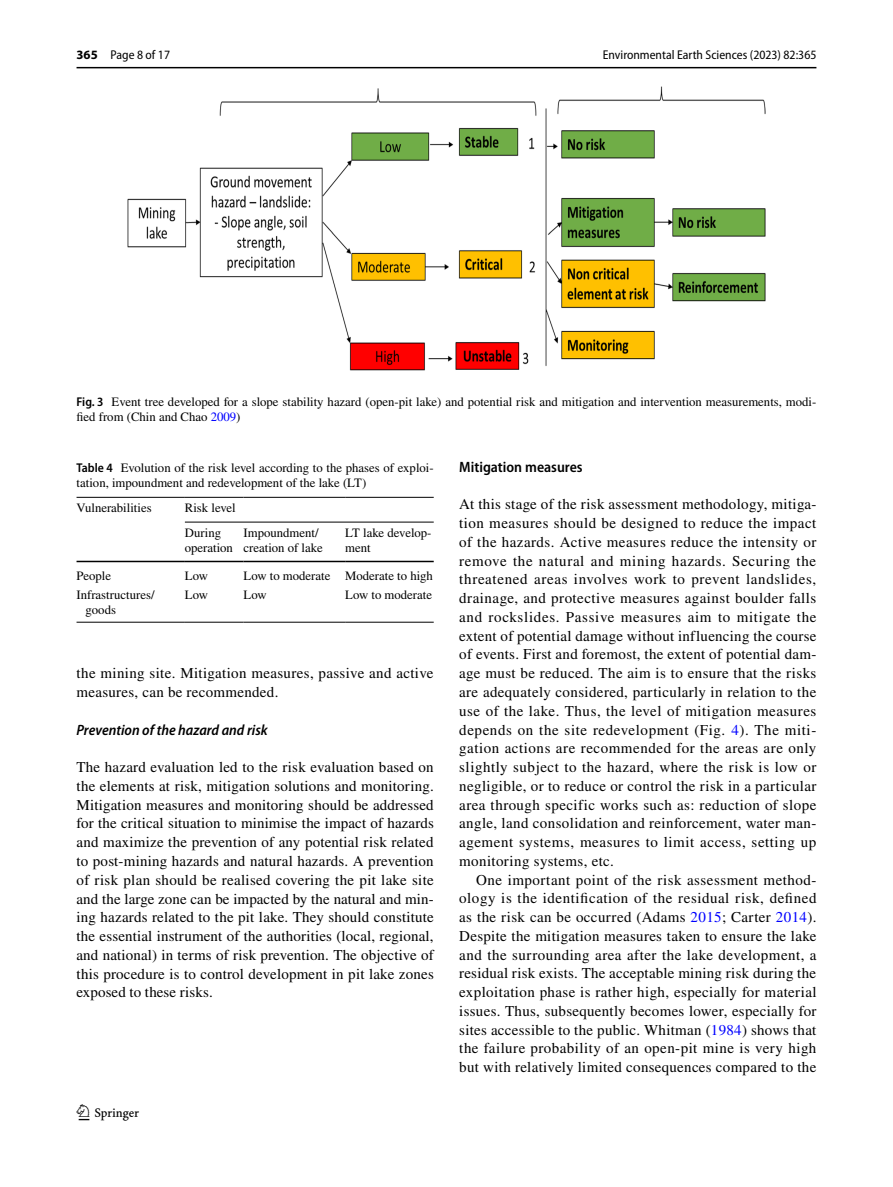
<style>
.page{position:relative;width:893px;height:1187px;background:#fff}
.page>*{position:absolute;margin:0;border:0;box-sizing:border-box;transform-origin:0 0}
.t1{font:22.5px "Springnew Regular 2";color:#000}
.t2{font:15px/18.8px "STIX";letter-spacing:.02em;color:#000;text-align:justify}
.t3{font:italic 600 semi-condensed 15px "Myriad Pro";color:#000}
.t4{font:600 semi-condensed 15px "Myriad Pro";color:#000}
.t5{font:12.75px/15px "STIX";color:#000}
.t6{font:semi-condensed 12.75px "Myriad Pro";color:#000}
.s1{font-weight:700;font-stretch:normal}
.s2{font-family:"Myriad Pro";font-weight:600;font-stretch:semi-condensed}
.s3{color:#00f}
</style>
<div class="page">
<hr style="left:77px;top:67px;width:739px;height:1px;background:#000">
<img style="left:127px;top:87px;width:638px;height:283px">
<hr style="left:77px;top:497px;width:108px;height:1px;background:#000">
<hr style="left:77px;top:560px;width:108px;height:2px;background:#000">
<hr style="left:185px;top:497px;width:59px;height:1px;background:#000">
<hr style="left:244px;top:497px;width:101px;height:1px;background:#000">
<hr style="left:345px;top:497px;width:89px;height:1px;background:#000">
<hr style="left:185px;top:560px;width:59px;height:2px;background:#000">
<hr style="left:244px;top:560px;width:101px;height:2px;background:#000">
<hr style="left:345px;top:560px;width:89px;height:2px;background:#000">
<hr style="left:77px;top:621px;width:108px;height:1px;background:#000">
<hr style="left:185px;top:621px;width:59px;height:1px;background:#000">
<hr style="left:244px;top:621px;width:101px;height:1px;background:#000">
<hr style="left:345px;top:621px;width:89px;height:1px;background:#000">
<hr style="left:185px;top:521px;width:249px;height:1px;background:#000">
<p class="t6" style="left:77px;top:48px;width:95px"><span class="s1">365</span> Page 8 of 17</p>
<p class="t6" style="left:603px;top:48px;width:215px">Environmental Earth Sciences (2023) 82:365</p>
<p class="t5" style="left:77px;top:395px;width:741px"><span class="s2">Fig. 3</span> Event tree developed for a slope stability hazard (open-pit lake) and potential risk and mitigation and intervention measurements, modi&shy;fied from (Chin and Chao <span class="s3">2009</span>)</p>
<p class="t5" style="left:77px;top:461px;width:359px"><span class="s2">Table 4</span> Evolution of the risk level according to the phases of exploi&shy;tation, impoundment and redevelopment of the lake (LT)</p>
<p class="t5" style="left:77px;top:501px;width:77px">Vulnerabilities</p>
<p class="t5" style="left:185px;top:496px;width:52px;line-height:24.5px">Risk level<br>During</p>
<p class="t5" style="left:185px;top:540px;width:50px">operation</p>
<p class="t4" style="left:459px;top:458px;width:125px">Mitigation measures</p>
<p class="t2" style="left:459px;top:496px;width:359px">At this stage of the risk assessment methodology, mitiga&shy;tion measures should be designed to reduce the impact of the hazards. Active measures reduce the intensity or remove the natural and mining hazards. Securing the threatened areas involves work to prevent landslides, drainage, and protective measures against boulder falls and rockslides. Passive measures aim to mitigate the extent of potential damage without influencing the course of events. First and foremost, the extent of potential dam&shy;age must be reduced. The aim is to ensure that the risks are adequately considered, particularly in relation to the use of the lake. Thus, the level of mitigation measures depends on the site redevelopment (Fig. <span class="s3">4</span>). The miti&shy;gation actions are recommended for the areas are only slightly subject to the hazard, where the risk is low or negligible, or to reduce or control the risk in a particular area through specific works such as: reduction of slope angle, land consolidation and reinforcement, water man&shy;agement systems, measures to limit access, setting up monitoring systems, etc.</p>
<p class="t2" style="left:459px;top:871px;width:359px;text-indent:17px">One important point of the risk assessment method&shy;ology is the identification of the residual risk, defined as the risk can be occurred (Adams <span class="s3">2015</span>; Carter <span class="s3">2014</span>).<br>Despite the mitigation measures taken to ensure the lake and the surrounding area after the lake development, a residual risk exists. The acceptable mining risk during the exploitation phase is rather high, especially for material issues. Thus, subsequently becomes lower, especially for sites accessible to the public. Whitman (<span class="s3">1984</span>) shows that the failure probability of an open-pit mine is very high but with relatively limited consequences compared to the</p>
<p class="t5" style="left:244px;top:525px;width:81px">Impoundment/ creation of lake</p>
<p class="t5" style="left:345px;top:525px;width:88px">LT lake develop&shy;ment</p>
<p class="t5" style="left:77px;top:569px;width:36px">People</p>
<p class="t5" style="left:185px;top:569px;width:25px">Low</p>
<p class="t5" style="left:244px;top:569px;width:191px">Low to moderate Moderate to high</p>
<p class="t5" style="left:86px;top:587px;width:71px;text-indent:-9px">Infrastructures/ goods</p>
<p class="t5" style="left:185px;top:587px;width:25px">Low</p>
<p class="t5" style="left:244px;top:587px;width:25px">Low</p>
<p class="t5" style="left:345px;top:587px;width:88px">Low to moderate</p>
<p class="t2" style="left:77px;top:665px;width:359px">the mining site. Mitigation measures, passive and active measures, can be recommended.</p>
<p class="t3" style="left:77px;top:721px;width:193px">Prevention of the hazard and risk</p>
<p class="t2" style="left:77px;top:758px;width:359px">The hazard evaluation led to the risk evaluation based on the elements at risk, mitigation solutions and monitoring.<br>Mitigation measures and monitoring should be addressed for the critical situation to minimise the impact of hazards and maximize the prevention of any potential risk related to post-mining hazards and natural hazards. A prevention of risk plan should be realised covering the pit lake site and the large zone can be impacted by the natural and min&shy;ing hazards related to the pit lake. They should constitute the essential instrument of the authorities (local, regional, and national) in terms of risk prevention. The objective of this procedure is to control development in pit lake zones exposed to these risks.</p>
<h1 class="t1" style="left:79px;top:1104px;width:62px">1 3</h1>
</div>
